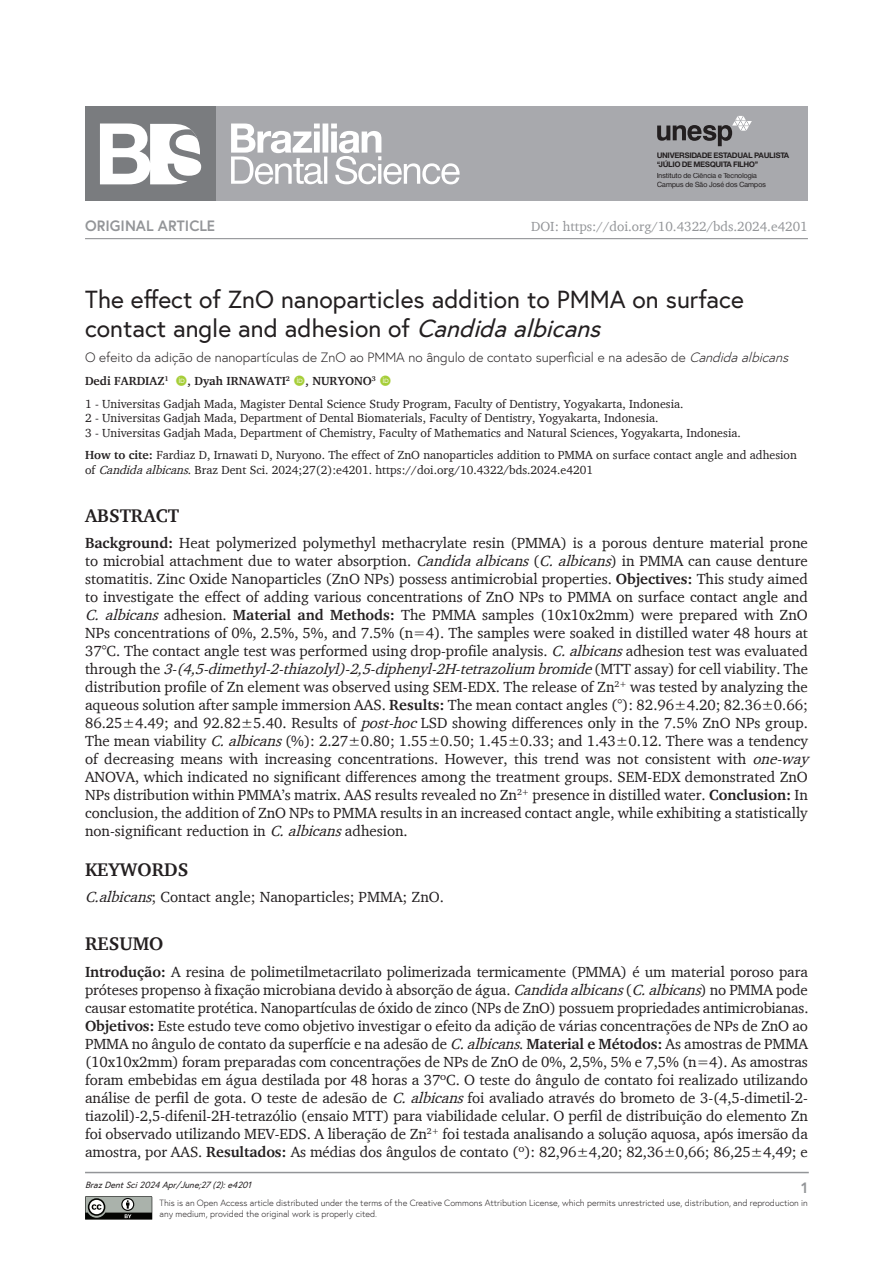
<style>
.page{position:relative;width:893px;height:1263px;background:#fff}
.page>*{position:absolute;margin:0;border:0;box-sizing:border-box;transform-origin:0 0}
.ArticleTitle{font:24.75px/29.7px "Europa";color:#231f20}
.AbstractTitle{font:700 18.75px "Charter";color:#231f20}
.KeywordsTitle{font:700 18.75px "Charter";color:#231f20}
.AbstractTitle-Trans1{font:700 18.75px "Charter";color:#231f20}
.Abstract{font:15px/18px "Charter";color:#231f20;text-align:justify}
.Abstract-Trans1{font:15px/18px "Charter";letter-spacing:-.005em;color:#231f20;text-align:justify}
.Keywords{font:15px "Charter";color:#231f20}
.t1{font:700 15px "Europa";color:#939598}
.ArticleTitle-Trans1{font:300 13.5px "Europa";color:#231f20}
.t2{font:13.5px "Charter";color:#939598}
.Affiliations{font:12px "Charter";color:#231f20}
.HowToCite{font:12px/14.4px "Charter";color:#231f20}
.Authors{font:700 12px "Charter";color:#231f20}
.t3{font:300 9px/10.8px "Europa";color:#231f20}
.t4{font:italic 9px "Europa";color:#231f20}
.t5{font:700 7.35px/8.7px "Sh Europa Nr 2";letter-spacing:.025em;color:#231f20}
.t6{font:6.9px/8.2px "Sh Europa Nr 2";letter-spacing:.025em;color:#231f20}
.s1{font-style:italic}
.s2{font-weight:700}
</style>
<div class="page">
<div style="left:85px;top:106px;width:723px;height:95px;background:#a8a9ad"></div>
<svg style="left:657px;top:116px;width:95px;height:30px"></svg>
<svg style="left:231px;top:124px;width:229px;height:60px"></svg>
<div style="left:85px;top:106px;width:131px;height:95px;background:#7a7c7f"></div>
<svg style="left:100px;top:124px;width:102px;height:60px"></svg>
<hr style="left:85px;top:238px;width:723px;height:1px;background:#939598">
<hr style="left:85px;top:1172px;width:724px;height:1px;background:#939598">
<svg style="left:85px;top:1196px;width:68px;height:24px;background:#787c78"></svg>
<p class="t5" style="left:657px;top:151px;width:134px">UNIVERSIDADE ESTADUAL PAULISTA “JÚLIO DE MESQUITA FILHO”</p>
<p class="t6" style="left:657px;top:172px;width:110px">Instituto de Ciência e Tecnologia<br>Campus de São José dos Campos</p>
<p class="t1" style="left:85px;top:215px;width:132px">ORIGINAL ARTICLE</p>
<p class="t2" style="left:531px;top:218px;width:278px">DOI: https://doi.org/10.4322/bds.2024.e4201</p>
<p class="ArticleTitle" style="left:85px;top:284px;width:660px">The effect of ZnO nanoparticles addition to PMMA on surface contact angle and adhesion of <span class="s1">Candidaalbicans</span></p>
<p class="ArticleTitle-Trans1" style="left:85px;top:349px;width:709px">O efeito da adição de nanopartículas de ZnO ao PMMA no ângulo de contato superficial e na adesão de <span class="s1">Candidaalbicans</span></p>
<p class="Authors" style="left:85px;top:373px;width:85px">Dedi FARDIAZ<sup>1</sup></p>
<p class="Authors" style="left:188px;top:373px;width:104px">, Dyah IRNAWATI<sup>2</sup></p>
<p class="Authors" style="left:305px;top:373px;width:72px">, NURYONO<sup>3</sup></p>
<p class="Affiliations" style="left:85px;top:396px;width:600px">1 - Universitas Gadjah Mada, Magister Dental Science Study Program, Faculty of Dentistry, Yogyakarta, Indonesia.</p>
<p class="Affiliations" style="left:85px;top:411px;width:575px">2 - Universitas Gadjah Mada, Department of Dental Biomaterials, Faculty of Dentistry, Yogyakarta, Indonesia.</p>
<p class="Affiliations" style="left:85px;top:425px;width:657px">3 - Universitas Gadjah Mada, Department of Chemistry, Faculty of Mathematics and Natural Sciences, Yogyakarta, Indonesia.</p>
<p class="HowToCite" style="left:85px;top:448px;width:713px"><span class="s2">How to cite:</span> Fardiaz D, Irnawati D, Nuryono. The effect of ZnO nanoparticles addition to PMMA on surface contact angle and adhesion of <span class="s1">Candidaalbicans</span>. Braz Dent Sci. 2024;27(2):e4201. https://doi.org/10.4322/bds.2024.e4201</p>
<p class="AbstractTitle" style="left:85px;top:504px;width:95px">ABSTRACT</p>
<p class="Abstract" style="left:85px;top:534px;width:724px"><span class="s2">Background:</span> Heat polymerized polymethyl methacrylate resin (PMMA) is a porous denture material prone to microbial attachment due to water absorption. <span class="s1">Candidaalbicans</span>(<span class="s1">C.albicans</span>) in PMMA can cause denture stomatitis. Zinc Oxide Nanoparticles (ZnO NPs) possess antimicrobial properties. <span class="s2">Objectives:</span> This study aimed to investigate the effect of adding various concentrations of ZnO NPs to PMMA on surface contact angle and <span class="s1">C. albicans</span> adhesion. <span class="s2">Material and Methods:</span> The PMMA samples (10x10x2mm) were prepared with ZnO NPs concentrations of 0%, 2.5%, 5%, and 7.5% (n=4). The samples were soaked in distilled water 48 hours at 37°C. The contact angle test was performed using drop-profile analysis. <span class="s1">C.albicans</span>adhesion test was evaluated t h r o u g h t h e <span class="s1">3-(4,5-dimethyl-2-thiazolyl)-2,5-diphenyl-2H-tetrazolium bromide</span>( M T T a s s a y ) fo r c e l l v i a b i l i t y . T h e distribution profile of Zn element was observed using SEM-EDX. The release of Zn<sup>2+</sup> was tested by analyzing the aqueous solution after sample immersion AAS. <span class="s2">Results:</span> The mean contact angles (°): 82.96±4.20; 82.36±0.66; 86.25±4.49; and 92.82±5.40. Results of <span class="s1">post-hoc</span>LSD showing differences only in the 7.5% ZnO NPs group.<br>The mean viability <span class="s1">C.albicans</span>(%): 2.27±0.80; 1.55±0.50; 1.45±0.33; and 1.43±0.12. There was a tendency of decreasing means with increasing concentrations. However, this trend was not consistent with <span class="s1">one-way </span>ANOVA, which indicated no significant differences among the treatment groups. SEM-EDX demonstrated ZnO NPs distribution within PMMA’s matrix. AAS results revealed no Zn<sup>2+</sup> presence in distilled water. <span class="s2">Conclusion:</span> In conclusion, the addition of ZnO NPs to PMMA results in an increased contact angle, while exhibiting a statistically non-significant reduction in <span class="s1">C.albicans</span>adhesion.</p>
<p class="KeywordsTitle" style="left:85px;top:858px;width:105px">KEYWORDS</p>
<p class="Keywords" style="left:85px;top:888px;width:360px"><span class="s1">C.albicans</span>; Contact angle; Nanoparticles; PMMA; ZnO.</p>
<p class="AbstractTitle-Trans1" style="left:85px;top:932px;width:80px">RESUMO</p>
<p class="Abstract-Trans1" style="left:85px;top:962px;width:725px"><span class="s2">Introdução:</span> A resina de polimetilmetacrilato polimerizada termicamente (PMMA) é um material poroso para próteses propenso à fixação microbiana devido à absorção de água. <span class="s1">Candidaalbicans</span>(<span class="s1">C.albicans</span>) no PMMA pode causar estomatite protética. Nanopartículas de óxido de zinco (NPs de ZnO) possuem propriedades antimicrobianas.<br><span class="s2">Objetivos:</span> Este estudo teve como objetivo investigar o efeito da adição de várias concentrações de NPs de ZnO ao PMMA no ângulo de contato da superfície e na adesão de <span class="s1">C.albicans</span>. <span class="s2">Material e Métodos:</span> As amostras de PMMA (10x10x2mm) foram preparadas com concentrações de NPs de ZnO de 0%, 2,5%, 5% e 7,5% (n=4). As amostras foram embebidas em água destilada por 48 horas a 37ºC. O teste do ângulo de contato foi realizado utilizando análise de perfil de gota. O teste de adesão de <span class="s1">C.albicans</span>foi avaliado através do brometo de 3-(4,5-dimetil-2- tiazolil)-2,5-difenil-2H-tetrazólio (ensaio MTT) para viabilidade celular. O perfil de distribuição do elemento Zn foi observado utilizando MEV-EDS. A liberação de Zn<sup>2+</sup> foi testada analisando a solução aquosa, após imersão da amostra, por AAS. <span class="s2">Resultados:</span> As médias dos ângulos de contato (º): 82,96±4,20; 82,36±0,66; 86,25±4,49; e</p>
<p class="t4" style="left:85px;top:1179px;width:171px">BrazDentSci2024Apr/June;27(2):e4201</p>
<p class="t3" style="left:159px;top:1198px;width:650px">This is an Open Access article distributed under the terms of the Creative Commons Attribution License, which permits unrestricted use, distribution, and reproduction in any medium, provided the original work is properly cited.</p>
<p class="t1" style="left:801px;top:1177px;width:8px">1</p>
</div>
